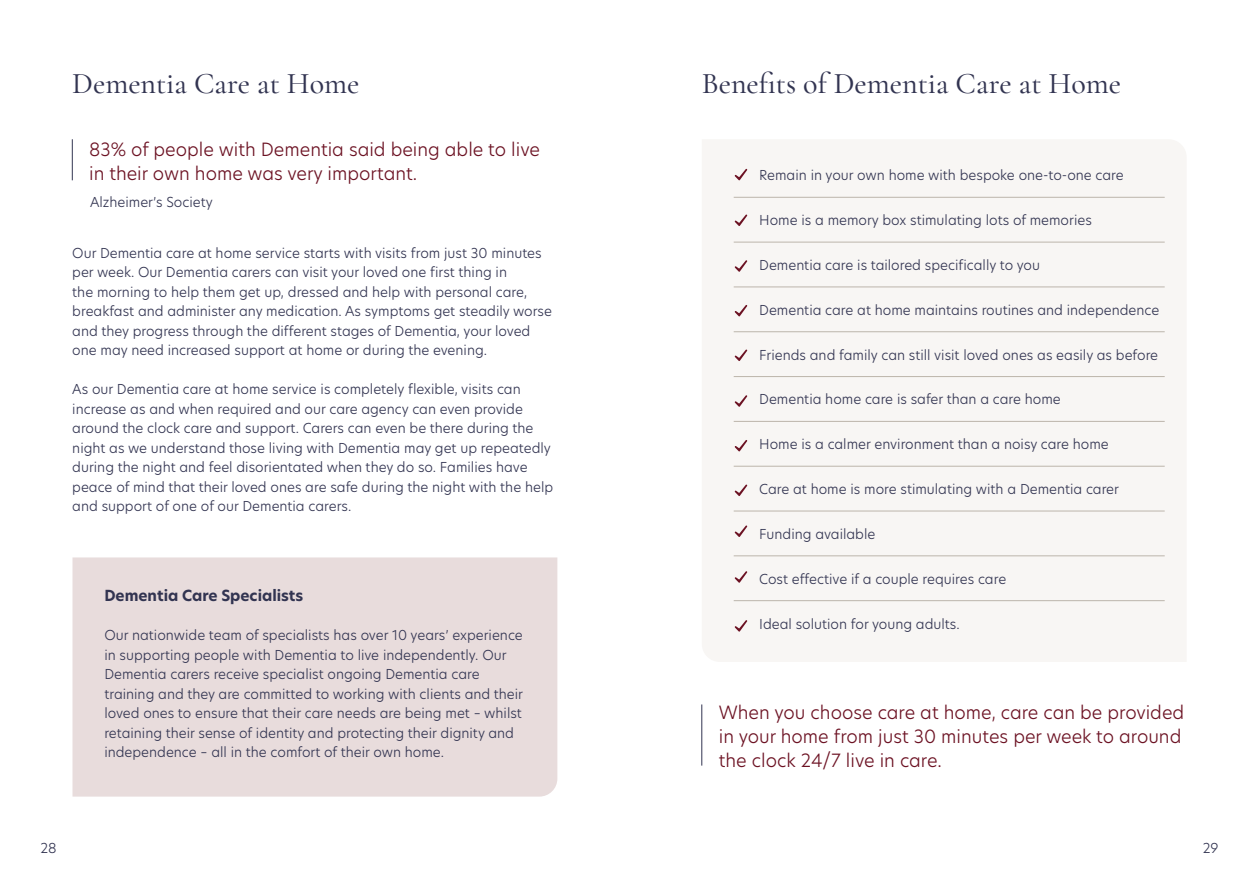
<style>
.page{position:relative;width:1259px;height:893px;background:#fff}
.page>*{position:absolute;margin:0;border:0;box-sizing:border-box;transform-origin:0 0}
.t1{font:500 30px "Cormorant Garamond";color:#323451}
.t2{font:300 18px/24px "New Hero";color:#6c1223}
.t3{font:300 18px/24px "Hero New";color:#6c1223}
.t4{font:700 15px "Hero New";color:#323451}
.t5{font:300 13.5px/19.5px "Hero New";color:#323451}
.t6{font:300 13.5px/19.5px "New Hero";color:#323451}
</style>
<div class="page">
<div style="left:702px;top:140px;width:484px;height:522px;background:#f8f6f4"></div>
<hr style="left:733px;top:197px;width:431px;height:1px;background:#bcb5ab">
<hr style="left:733px;top:242px;width:431px;height:1px;background:#bcb5ab">
<hr style="left:733px;top:287px;width:431px;height:1px;background:#bcb5ab">
<hr style="left:733px;top:331px;width:431px;height:1px;background:#bcb5ab">
<hr style="left:733px;top:376px;width:431px;height:1px;background:#bcb5ab">
<hr style="left:733px;top:421px;width:431px;height:1px;background:#bcb5ab">
<hr style="left:733px;top:466px;width:431px;height:1px;background:#bcb5ab">
<hr style="left:733px;top:511px;width:431px;height:1px;background:#bcb5ab">
<hr style="left:733px;top:556px;width:431px;height:1px;background:#bcb5ab">
<hr style="left:733px;top:600px;width:431px;height:1px;background:#bcb5ab">
<svg style="left:734px;top:169px;width:13px;height:11px"></svg>
<svg style="left:734px;top:214px;width:13px;height:12px"></svg>
<svg style="left:734px;top:260px;width:13px;height:12px"></svg>
<svg style="left:734px;top:305px;width:13px;height:11px"></svg>
<svg style="left:734px;top:349px;width:13px;height:12px"></svg>
<svg style="left:734px;top:395px;width:13px;height:12px"></svg>
<svg style="left:734px;top:440px;width:13px;height:11px"></svg>
<svg style="left:734px;top:484px;width:13px;height:12px"></svg>
<svg style="left:734px;top:525px;width:13px;height:12px"></svg>
<div style="left:72px;top:557px;width:485px;height:240px;background:#e8dcdc"></div>
<svg style="left:734px;top:571px;width:13px;height:12px"></svg>
<svg style="left:734px;top:620px;width:13px;height:12px"></svg>
<hr style="left:701px;top:704px;width:1px;height:62px;background:#323451">
<hr style="left:72px;top:139px;width:1px;height:41px;background:#323451">
<h1 class="t1" style="left:72px;top:65px;width:289px">Dementia Care at Home</h1>
<h2 class="t3" style="left:89px;top:137px;width:452px">83% of people with Dementia said being able to live in their own home was very important.</h2>
<p class="t6" style="left:90px;top:192px;width:124px">Alzheimer’s Society</p>
<p class="t6" style="left:72px;top:243px;width:481px">Our Dementia care at home service starts with visits from just 30 minutes per week. Our Dementia carers can visit your loved one first thing in<br>the morning to help them get up, dressed and help with personal care, breakfast and administer any medication. As symptoms get steadily worse and they progress through the different stages of Dementia, your loved one may need increased support at home or during the evening.</p>
<p class="t6" style="left:72px;top:379px;width:482px">As our Dementia care at home service is completely flexible, visits can increase as and when required and our care agency can even provide around the clock care and support. Carers can even be there during the night as we understand those living with Dementia may get up repeatedly during the night and feel disorientated when they do so. Families have peace of mind that their loved ones are safe during the night with the help and support of one of our Dementia carers.</p>
<p class="t4" style="left:104px;top:586px;width:200px">Dementia Care Specialists</p>
<p class="t5" style="left:104px;top:625px;width:420px">Our nationwide team of specialists has over 10 years’ experience in supporting people with Dementia to live independently. Our Dementia carers receive specialist ongoing Dementia care training and they are committed to working with clients and their loved ones to ensure that their care needs are being met – whilst retaining their sense of identity and protecting their dignity and independence – all in the comfort of their own home.</p>
<h1 class="t1" style="left:702px;top:65px;width:421px">Benefits of Dementia Care at Home</h1>
<p class="t5" style="left:759px;top:165px;width:366px">Remain in your own home with bespoke one-to-one care</p>
<p class="t5" style="left:759px;top:210px;width:334px">Home is a memory box stimulating lots of memories</p>
<p class="t5" style="left:759px;top:255px;width:282px">Dementia care is tailored specifically to you</p>
<p class="t5" style="left:759px;top:300px;width:401px">Dementia care at home maintains routines and independence</p>
<p class="t5" style="left:759px;top:345px;width:400px">Friends and family can still visit loved ones as easily as before</p>
<p class="t5" style="left:759px;top:389px;width:303px">Dementia home care is safer than a care home</p>
<p class="t5" style="left:759px;top:434px;width:351px">Home is a calmer environment than a noisy care home</p>
<p class="t5" style="left:759px;top:479px;width:361px">Care at home is more stimulating with a Dementia carer</p>
<p class="t5" style="left:759px;top:524px;width:118px">Funding available</p>
<p class="t5" style="left:759px;top:569px;width:248px">Cost effective if a couple requires care</p>
<p class="t5" style="left:759px;top:613px;width:202px">Ideal solution for young adults.</p>
<h2 class="t2" style="left:719px;top:700px;width:467px">When you choose care at home, care can be provided in your home from just 30 minutes per week to around the clock 24/7 live in care.</h2>
<p class="t5" style="left:40px;top:837px;width:18px">28</p>
<p class="t5" style="left:1202px;top:837px;width:17px">29</p>
</div>
